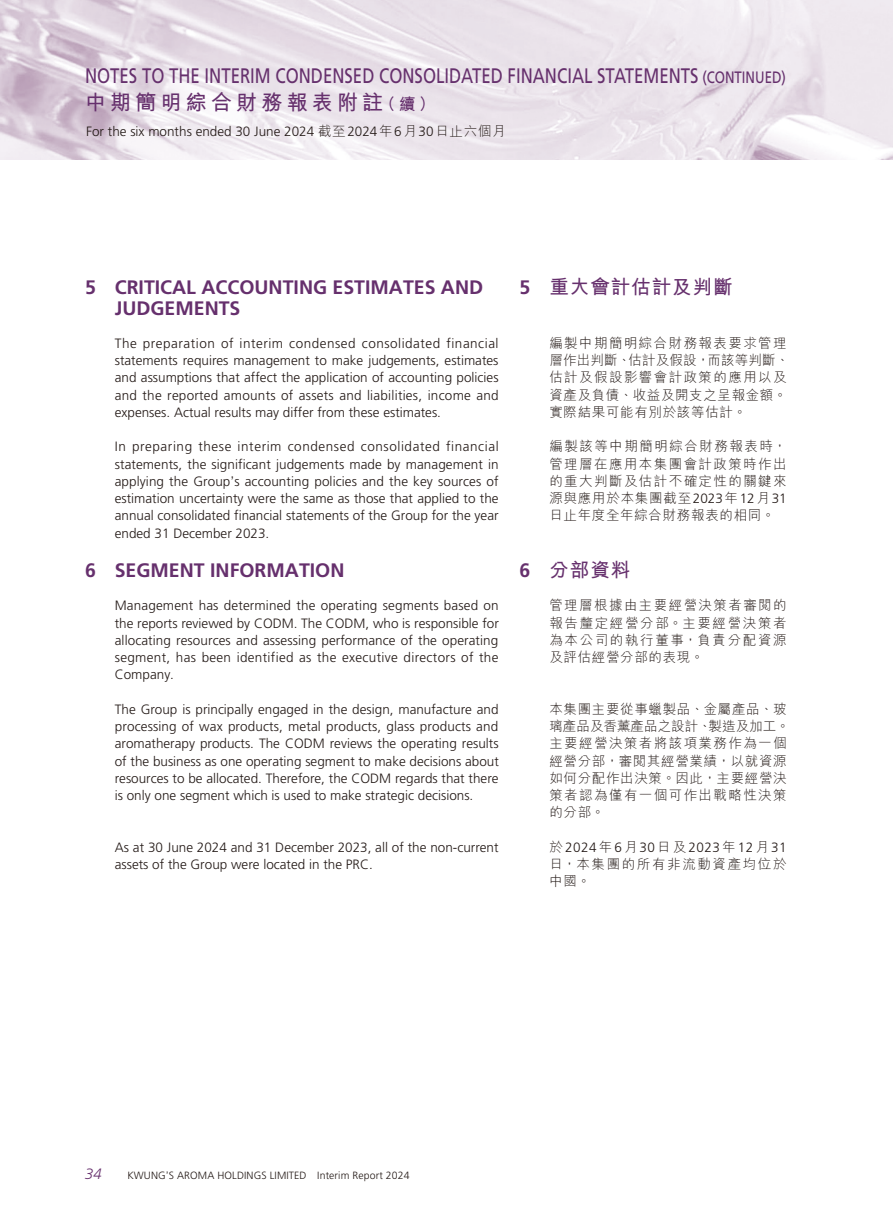
<style>
.page{position:relative;width:893px;height:1212px;background:#fff}
.page>*{position:absolute;margin:0;border:0;box-sizing:border-box;transform-origin:0 0}
.t1{font:21px "Frutiger LT Std";color:#66306d;scale:.8 1}
.t2{font:700 21px "M Hei HK";letter-spacing:.2em;color:#66306d}
.t3{font:700 19.5px/21px "Frutiger LT Std";color:#66306d}
.t4{font:700 19.5px "M Hei HK";letter-spacing:.05em;color:#66306d}
.t5{font:italic 300 15px "Frutiger LT Std";color:#66306d}
.t6{font:300 13.5px/17.2px "Frutiger LT Std";color:#231916;text-align:justify}
.t7{font:300 13.5px/17.2px "M Hei HK";letter-spacing:.055em;color:#231916}
.t8{font:300 13.5px "Frutiger LT Std";letter-spacing:.035em;color:#231916}
.t9{font:300 13.5px/17.2px "M Hei HK";letter-spacing:.12em;color:#231916}
.t10{font:300 10.5px "Frutiger LT Std";letter-spacing:.01em;color:#231916}
.s1{font-size:16.5px}
.s2{font-family:"M Hei HK"}
.s3{font-family:"Helvetica Neue LT Std"}
.s4{font-family:"Frutiger LT Std"}
</style>
<div class="page">
<img style="left:0;top:0;width:893px;height:159px">
<h1 class="t1" style="left:85px;top:63px;width:878px">NOTES TO THE INTERIM CONDENSED CONSOLIDATED FINANCIAL STATEMENTS <span class="s1">(CONTINUED)</span></h1>
<h1 class="t2" style="left:85px;top:87px;width:352px">中期簡明綜合財務報表附註<span class="s1">（續）</span></h1>
<p class="t6" style="left:86px;top:123px;width:421px">For the six months ended 30 June 2024 <span class="s2">截至</span>2024<span class="s2">年</span>6<span class="s2">月</span>30<span class="s2">日止六個月</span></p>
<h2 class="t3" style="left:115px;top:277px;width:370px;text-indent:-30px">5 CRITICAL ACCOUNTING ESTIMATES AND<br>JUDGEMENTS</h2>
<p class="t6" style="left:115px;top:335px;width:385px">The preparation of interim condensed consolidated financial statements requires management to make judgements, estimates and assumptions that affect the application of accounting policies and the reported amounts of assets and liabilities, income and expenses. Actual results may differ from these estimates.</p>
<p class="t6" style="left:115px;top:438px;width:385px">In preparing these interim condensed consolidated financial statements, the significant judgements made by management in applying the Group<span class="s3">’</span>s accounting policies and the key sources of estimation uncertainty were the same as those that applied to the annual consolidated financial statements of the Group for the year ended 31 December 2023.</p>
<h2 class="t3" style="left:85px;top:560px;width:261px">6 SEGMENT INFORMATION</h2>
<p class="t6" style="left:115px;top:597px;width:386px">Management has determined the operating segments based on the reports reviewed by CODM. The CODM, who is responsible for allocating resources and assessing performance of the operating segment, has been identified as the executive directors of the Company.</p>
<p class="t6" style="left:115px;top:701px;width:385px">The Group is principally engaged in the design, manufacture and processing of wax products, metal products, glass products and aromatherapy products. The CODM reviews the operating results of the business as one operating segment to make decisions about resources to be allocated. Therefore, the CODM regards that there is only one segment which is used to make strategic decisions.</p>
<p class="t6" style="left:115px;top:839px;width:385px">As at 30 June 2024 and 31 December 2023, all of the non-current assets of the Group were located in the PRC.</p>
<h2 class="t4" style="left:520px;top:272px;width:215px"><span class="s4">5</span> 重大會計估計及判斷</h2>
<p class="t7" style="left:549px;top:334px;width:241px">編製中期簡明綜合財務報表要求管理層作出判斷、估計及假設，而該等判斷、估計及假設影響會計政策的應用以及資產及負債、收益及開支之呈報金額。實際結果可能有別於該等估計。</p>
<p class="t7" style="left:549px;top:437px;width:239px;text-align:justify">編製該等中期簡明綜合財務報表時，管理層在應用本集團會計政策時作出的重大判斷及估計不確定性的關鍵來源與應用於本集團截至<span class="s4">2023</span>年<span class="s4">12</span>月<span class="s4">31</span>日止年度全年綜合財務報表的相同。</p>
<h2 class="t4" style="left:520px;top:556px;width:112px"><span class="s4">6</span> 分部資料</h2>
<p class="t7" style="left:549px;top:596px;width:239px;text-align:justify">管理層根據由主要經營決策者審閱的報告釐定經營分部。主要經營決策者為本公司的執行董事，負責分配資源及評估經營分部的表現。</p>
<p class="t7" style="left:549px;top:700px;width:242px">本集團主要從事蠟製品、金屬產品、玻璃產品及香薰產品之設計、製造及加工。主要經營決策者將該項業務作為一個經營分部，審閱其經營業績，以就資源如何分配作出決策。因此，主要經營決策者認為僅有一個可作出戰略性決策的分部。</p>
<p class="t8" style="left:549px;top:839px;width:239px"><span class="s2">於</span>2024<span class="s2">年</span>6<span class="s2">月</span>30<span class="s2">日及</span>2023<span class="s2">年</span>12<span class="s2">月</span>31</p>
<p class="t9" style="left:549px;top:855px;width:239px">日，本集團的所有非流動資產均位於中國。</p>
<p class="t5" style="left:85px;top:1165px;width:18px">34</p>
<p class="t10" style="left:127px;top:1169px;width:284px">KWUNG<span class="s3">’</span>S AROMA HOLDINGS LIMITED Interim Report 2024</p>
</div>
